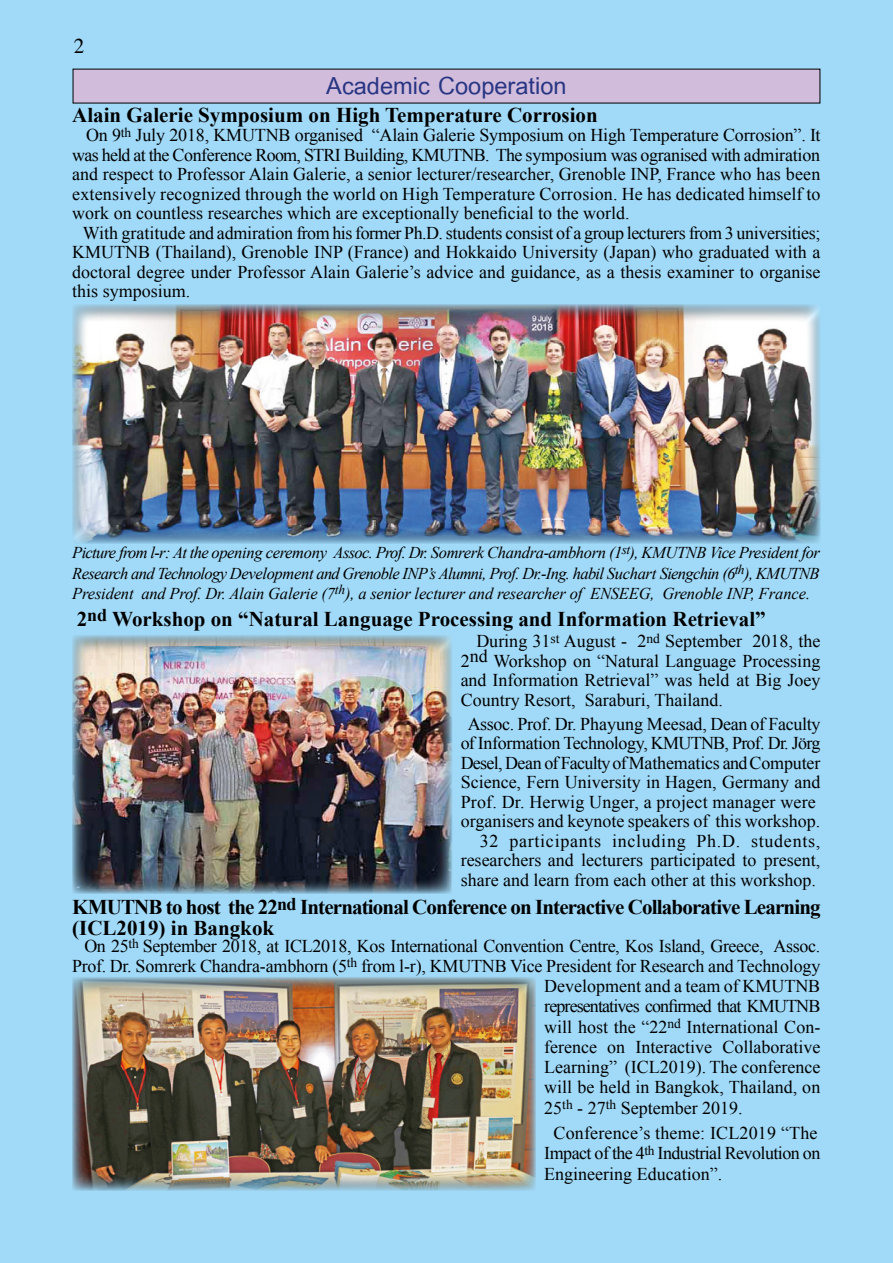
<style>
.page{position:relative;width:893px;height:1263px;background:#a1daf8}
.page>*{position:absolute;margin:0;border:0;box-sizing:border-box;transform-origin:0 0}
.t1{font:700 36px "Cordia New";color:#283583}
.t2{font:700 21px "Times New Roman";color:#000}
.t3{font:700 21px/20.2px "Times New Roman";letter-spacing:-.04em;color:#000}
.t4{font:21px "Times";color:#000}
.t5{font:18px/19.5px "Times New Roman";color:#000;text-align:justify}
.t6{font:18px "Times New Roman";letter-spacing:-.02em;color:#000}
.t7{font:18px "Times New Roman";letter-spacing:-.05em;color:#000}
.t8{font:italic 16.5px/20.2px "Times New Roman";letter-spacing:-.01em;color:#000;text-align:justify}
</style>
<div class="page">
<div style="left:73px;top:69px;width:747px;height:34px;background:#d1bcdc"></div>
<div style="left:71px;top:303px;width:751px;height:241px;background:#000;opacity:.5"></div>
<div style="left:72px;top:633px;width:382px;height:262px;background:#000;opacity:.5"></div>
<div style="left:72px;top:975px;width:465px;height:217px;background:#000;opacity:.5"></div>
<p class="t4" style="left:74px;top:26px;width:12px">2</p>
<h1 class="t1" style="left:326px;top:64px;width:242px">Academic Cooperation</h1>
<p class="t2" style="left:72px;top:100px;width:527px">Alain Galerie Symposium on High Temperature Corrosion</p>
<p class="t5" style="left:86px;top:125px;width:736px">On 9<sup>th</sup> July 2018, KMUTNB organised “Alain Galerie Symposium on High Temperature Corrosion”. It</p>
<p class="t6" style="left:72px;top:142px;width:749px">was held at the Conference Room, STRI Building, KMUTNB. The symposium was ogranised with admiration</p>
<p class="t5" style="left:72px;top:164px;width:750px">and respect to Professor Alain Galerie, a senior lecturer/researcher, Grenoble INP, France who has been</p>
<p class="t5" style="left:72px;top:184px;width:750px">extensively recognized through the world on High Temperature Corrosion. He has dedicated himself to</p>
<p class="t5" style="left:72px;top:203px;width:559px">work on countless researches which are exceptionally beneficial to the world.</p>
<p class="t6" style="left:83px;top:220px;width:739px">With gratitude and admiration from his former Ph.D. students consist of a group lecturers from 3 universities;</p>
<p class="t5" style="left:72px;top:242px;width:749px">KMUTNB (Thailand), Grenoble INP (France) and Hokkaido University (Japan) who graduated with a</p>
<p class="t5" style="left:72px;top:262px;width:750px">doctoral degree under Professor Alain Galerie’s advice and guidance, as a thesis examiner to organise</p>
<p class="t5" style="left:72px;top:281px;width:120px">this symposium.</p>
<p class="t8" style="left:72px;top:542px;width:749px">Picture from l-r: At the opening ceremony Assoc. Prof. Dr. Somrerk Chandra-ambhorn (1<sup>st</sup>), KMUTNB Vice President for Research and Technology Development and Grenoble INP’s Alumni, Prof. Dr.-Ing. habil Suchart Siengchin (6<sup>th</sup>), KMUTNB President and Prof. Dr. Alain Galerie (7<sup>th</sup>), a senior lecturer and researcher of ENSEEG, Grenoble INP, France.</p>
<p class="t2" style="left:77px;top:604px;width:690px">2<sup>nd</sup> Workshop on “Natural Language Processing and Information Retrieval”</p>
<p class="t5" style="left:461px;top:631px;width:361px;text-indent:16px">During 31<sup>st</sup> August - 2<sup>nd</sup> September 2018, the 2nd Workshop on “Natural Language Processing and Information Retrieval” was held at Big Joey Country Resort, Saraburi, Thailand.</p>
<p class="t5" style="left:461px;top:714px;width:361px;text-align:right">Assoc. Prof. Dr. Phayung Meesad, Dean of Faculty of Information Technology, KMUTNB, Prof. Dr. Jörg Desel, Dean of Faculty of Mathematics and Computer Science, Fern University in Hagen, Germany and Prof. Dr. Herwig Unger, a project manager were organisers and keynote speakers of this workshop.<br>32 participants including Ph.D. students, researchers and lecturers participated to present, share and learn from each other at this workshop.</p>
<p class="t3" style="left:72px;top:897px;width:750px">KMUTNB to host the 22<sup>nd</sup> International Conference on Interactive Collaborative Learning (ICL2019) in Bangkok</p>
<p class="t6" style="left:84px;top:934px;width:737px">On 25<sup>th</sup> September 2018, at ICL2018, Kos International Convention Centre, Kos Island, Greece, Assoc.</p>
<p class="t5" style="left:72px;top:956px;width:750px">Prof. Dr. Somrerk Chandra-ambhorn (5<sup>th</sup> from l-r), KMUTNB Vice President for Research and Technology</p>
<p class="t5" style="left:544px;top:976px;width:278px">Development and a team of KMUTNB</p>
<p class="t7" style="left:544px;top:994px;width:278px">representatives confirmed that KMUTNB</p>
<p class="t5" style="left:544px;top:1016px;width:278px">will host the “22<sup>nd</sup> International Con-</p>
<p class="t5" style="left:544px;top:1037px;width:278px">ference on Interactive Collaborative</p>
<p class="t5" style="left:544px;top:1057px;width:278px">Learning” (ICL2019). The conference</p>
<p class="t5" style="left:544px;top:1077px;width:278px">will be held in Bangkok, Thailand, on</p>
<p class="t5" style="left:544px;top:1097px;width:200px">25<sup>th</sup> - 27<sup>th</sup> September 2019.</p>
<p class="t5" style="left:544px;top:1122px;width:278px;line-height:20.2px;text-align:left;text-indent:9px">Conference’s theme: ICL2019 “The<br>Impact of the 4<sup>th</sup> Industrial Revolution on<br>Engineering Education”.</p>
</div>
